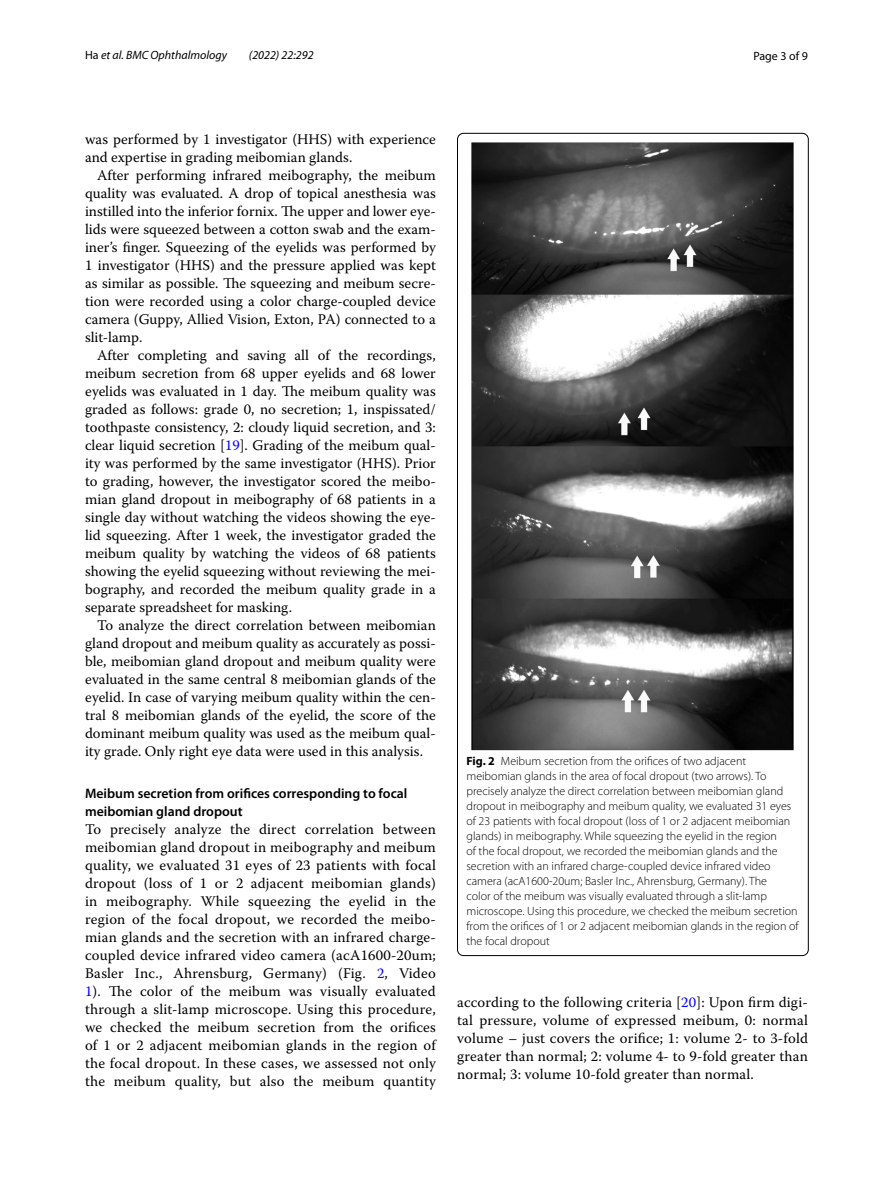
<style>
.page{position:relative;width:893px;height:1187px;background:#fff}
.page>*{position:absolute;margin:0;border:0;box-sizing:border-box;transform-origin:0 0}
.t1{font:14.7px/18px "Warnock Pro";letter-spacing:.005em;color:#000;text-align:justify}
.t2{font:600 13.8px/18px "Myriad Pro";color:#000}
.t3{font:300 12px/15px "Myriad Pro";color:#000}
.t4{font:italic 12px "Myriad Pro";color:#000}
.t5{font:12px "Myriad Pro";color:#000}
.s1{font-style:normal}
.s2{color:#00f}
.s3{font-weight:700}
</style>
<div class="page">
<img style="left:472px;top:142px;width:322px;height:608px">
<p class="t4" style="left:85px;top:48px;width:144px"><span class="s1">Ha</span> et al. BMC Ophthalmology</p>
<p class="t4" style="left:249px;top:48px;width:66px">(2022) 22:292</p>
<p class="t5" style="left:753px;top:48px;width:56px">Page 3 of 9</p>
<p class="t1" style="left:85px;top:130px;width:352px">was performed by 1 investigator (HHS) with experience and expertise in grading meibomian glands.</p>
<p class="t1" style="left:85px;top:166px;width:352px;text-indent:12px">After performing infrared meibography, the meibum quality was evaluated. A drop of topical anesthesia was instilled into the inferior fornix. The upper and lower eye&shy;lids were squeezed between a cotton swab and the exam&shy;iner’s finger. Squeezing of the eyelids was performed by 1 investigator (HHS) and the pressure applied was kept as similar as possible. The squeezing and meibum secre&shy;tion were recorded using a color charge-coupled device camera (Guppy, Allied Vision, Exton, PA) connected to a slit-lamp.</p>
<p class="t1" style="left:85px;top:346px;width:352px;text-indent:12px">After completing and saving all of the recordings, meibum secretion from 68 upper eyelids and 68 lower eyelids was evaluated in 1 day. The meibum quality was graded as follows: grade 0, no secretion; 1, inspissated/ toothpaste consistency, 2: cloudy liquid secretion, and 3: clear liquid secretion [<span class="s2">19</span>]. Grading of the meibum qual&shy;ity was performed by the same investigator (HHS). Prior to grading, however, the investigator scored the meibo&shy;mian gland dropout in meibography of 68 patients in a single day without watching the videos showing the eye&shy;lid squeezing. After 1 week, the investigator graded the meibum quality by watching the videos of 68 patients showing the eyelid squeezing without reviewing the mei&shy;bography, and recorded the meibum quality grade in a separate spreadsheet for masking.</p>
<p class="t1" style="left:85px;top:616px;width:352px;text-indent:12px">To analyze the direct correlation between meibomian gland dropout and meibum quality as accurately as possi&shy;ble, meibomian gland dropout and meibum quality were evaluated in the same central 8 meibomian glands of the eyelid. In case of varying meibum quality within the cen&shy;tral 8 meibomian glands of the eyelid, the score of the dominant meibum quality was used as the meibum qual&shy;ity grade. Only right eye data were used in this analysis.</p>
<p class="t2" style="left:85px;top:783px;width:324px">Meibum secretion from orifices corresponding to focal meibomian gland dropout</p>
<p class="t1" style="left:85px;top:819px;width:352px">To precisely analyze the direct correlation between meibomian gland dropout in meibography and meibum quality, we evaluated 31 eyes of 23 patients with focal dropout (loss of 1 or 2 adjacent meibomian glands) in meibography. While squeezing the eyelid in the region of the focal dropout, we recorded the meibo&shy;mian glands and the secretion with an infrared charge&shy;coupled device infrared video camera (acA1600-20um; Basler Inc., Ahrensburg, Germany) (Fig. <span class="s2">2</span>, Video <span class="s2">1</span>). The color of the meibum was visually evaluated through a slit-lamp microscope. Using this procedure, we checked the meibum secretion from the orifices of 1 or 2 adjacent meibomian glands in the region of the focal dropout. In these cases, we assessed not only the meibum quality, but also the meibum quantity</p>
<p class="t3" style="left:466px;top:753px;width:334px"><span class="s3">Fig. 2</span> Meibum secretion from the orifices of two adjacent meibomian glands in the area of focal dropout (two arrows). To precisely analyze the direct correlation between meibomian gland dropout in meibography and meibum quality, we evaluated 31 eyes of 23 patients with focal dropout (loss of 1 or 2 adjacent meibomian glands) in meibography. While squeezing the eyelid in the region<br>of the focal dropout, we recorded the meibomian glands and the secretion with an infrared charge-coupled device infrared video camera (acA1600-20um; Basler Inc., Ahrensburg, Germany). The<br>color of the meibum was visually evaluated through a slit-lamp microscope. Using this procedure, we checked the meibum secretion from the orifices of 1 or 2 adjacent meibomian glands in the region of the focal dropout</p>
<p class="t1" style="left:457px;top:992px;width:352px">according to the following criteria [<span class="s2">20</span>]: Upon firm digi&shy;tal pressure, volume of expressed meibum, 0: normal volume – just covers the orifice; 1: volume 2- to 3-fold greater than normal; 2: volume 4- to 9-fold greater than normal; 3: volume 10-fold greater than normal.</p>
</div>
